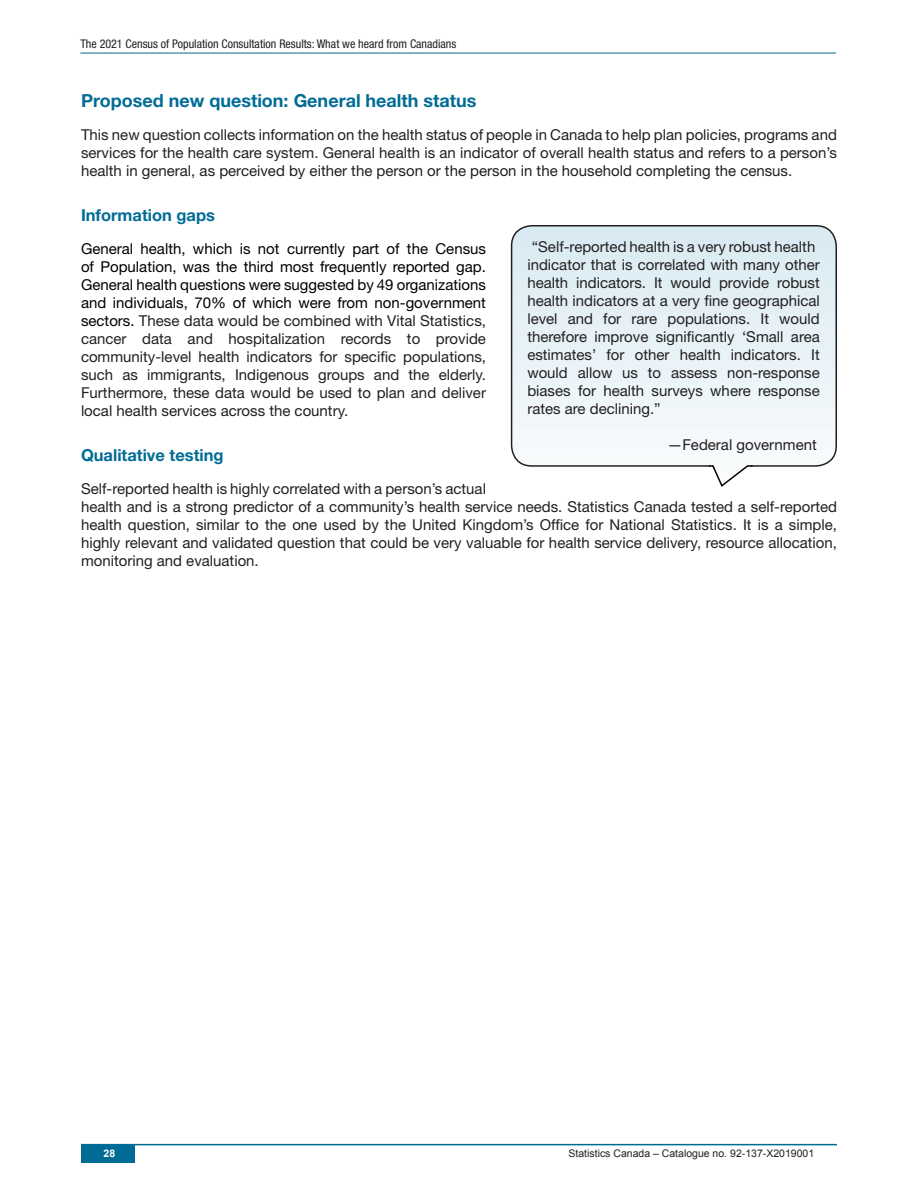
<style>
.page{position:relative;width:918px;height:1188px;background:#fff}
.page>*{position:absolute;margin:0;border:0;box-sizing:border-box;transform-origin:0 0}
.t1{font:700 18px "Helvetica Neue LT Std";color:#006c95}
.t2{font:700 16.5px "Helvetica Neue LT Std";color:#006c95}
.t3{font:15px/18px "Helvetica Neue LT Std";color:#231f20;text-align:justify}
.t4{font:condensed 12px "Helvetica Neue LT Std";color:#231f20}
.t5{font:10.5px "Arial";color:#231f20}
.t6{font:700 10.5px "Arial";color:#fff}
.s1{color:#000}
</style>
<div class="page">
<hr style="left:80px;top:53px;width:756px;height:1px;background:#006c95">
<div style="left:81px;top:1145px;width:54px;height:18px;background:#006c95"></div>
<hr style="left:81px;top:1144px;width:756px;height:1px;background:#006c95">
<svg style="left:512px;top:226px;width:324px;height:240px"></svg>
<div style="left:511px;top:225px;width:326px;height:242px;border:2px solid #231f20;border-radius:20px"></div>
<svg style="left:708px;top:464px;width:46px;height:23px"></svg>
<p class="t4" style="left:80px;top:37px;width:377px">The 2021 Census of Population Consultation Results: What we heard from Canadians</p>
<p class="t1" style="left:81px;top:90px;width:397px">Proposed new question: General health status</p>
<p class="t3" style="left:81px;top:126px;width:757px">This new question collects information on the health status of people in Canada to help plan policies, programs and services for the health care system. General health is an indicator of overall health status and refers to a person’s health in general, as perceived by either the person or the person in the household completing the census.</p>
<p class="t2" style="left:81px;top:205px;width:136px">Information gaps</p>
<p class="t3" style="left:81px;top:240px;width:407px"><span class="s1">General health, which is not currently part of the Census of Population, was the third most frequently reported gap.<br>General health questions were suggested by 49 organizations and individuals, 70% of which were from non-government sectors.</span> These data would be combined with Vital Statistics, cancer data and hospitalization records to provide community-level health indicators for specific populations, such as immigrants, Indigenous groups and the elderly.<br>Furthermore, these data would be used to plan and deliver local health services across the country.</p>
<p class="t2" style="left:81px;top:445px;width:144px">Qualitative testing</p>
<p class="t3" style="left:81px;top:480px;width:758px;text-align:left">Self-reported health is highly correlated with a person’s actual<br>health and is a strong predictor of a community’s health service needs. Statistics Canada tested a self-reported health question, similar to the one used by the United Kingdom’s Office for National Statistics. It is a simple, highly relevant and validated question that could be very valuable for health service delivery, resource allocation, monitoring and evaluation.</p>
<p class="t3" style="left:527px;top:238px;width:294px;text-align:left;text-indent:4px">“Self-reported health is a very robust health indicator that is correlated with many other health indicators. It would provide robust health indicators at a very fine geographical level and for rare populations. It would therefore improve significantly ‘Small area estimates’ for other health indicators. It would allow us to assess non-response biases for health surveys where response rates are declining.”</p>
<p class="t3" style="left:667px;top:436px;width:151px">—Federal government</p>
<p class="t6" style="left:104px;top:1147px;width:13px">28</p>
<p class="t5" style="left:568px;top:1147px;width:247px">Statistics Canada – Catalogue no. 92-137-X2019001</p>
</div>
